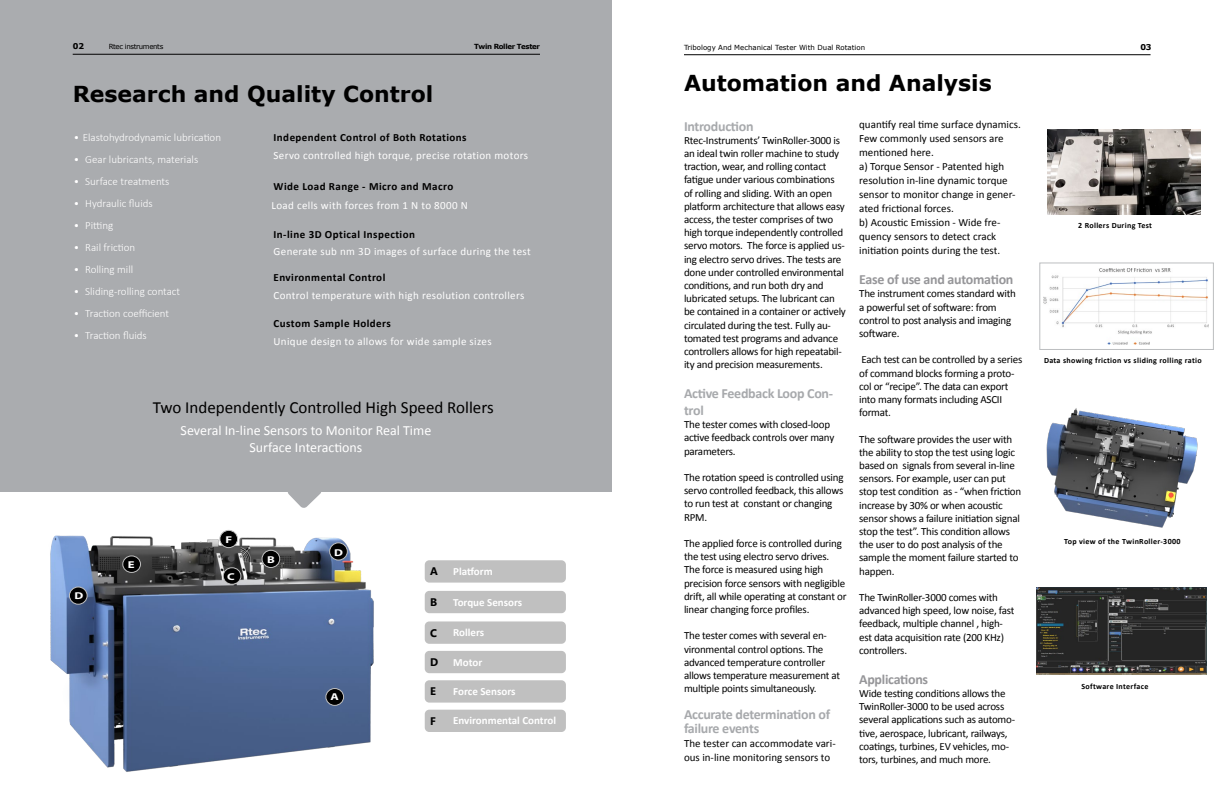
<style>
.page{position:relative;width:1224px;height:792px;background:#fff}
.page>*{position:absolute;margin:0;border:0;box-sizing:border-box;transform-origin:0 0}
.t1{font:700 22px "Verdana";color:#000}
.t2{font:17px "Calibri";color:#000}
.t3{font:700 14px/16.8px "Calibri";letter-spacing:-.02em;color:#a7a9ac}
.t4{font:14px/16.8px "Calibri";color:#fff;text-align:center}
.t5{font:700 14px "Calibri";letter-spacing:-.02em;color:#969699}
.t6{font:11px/13.2px "Calibri";letter-spacing:-.02em;color:#000}
.t7{font:11px/14px "Calibri";color:#000}
.t8{font:11px "Calibri";letter-spacing:.03em;color:#fff}
.t9{font:300 11px "Calibri";color:#fff}
.t10{font:700 11px "Calibri";letter-spacing:.04em;color:#000}
.t11{font:700 11px "Calibri";color:#fff}
.t12{font:700 11px "Segoe UI";color:#000}
.t13{font:700 10px "Myriad Pro";color:#fff;scale:1.28 1}
.t14{font:700 8px "Calibri";letter-spacing:.04em;color:#000}
.t15{font:700 8px "Verdana";color:#000}
.t16{font:7px "Verdana";color:#000}
.t17{font:700 7px "Verdana";letter-spacing:-.05em;color:#000}
.t18{font:7px "Verdana";letter-spacing:-.05em;color:#000}
</style>
<div class="page">
<img style="left:1047px;top:129px;width:153px;height:85px">
<img style="left:1046px;top:408px;width:152px;height:120px">
<img style="left:1043px;top:268px;width:166px;height:77px">
<div style="left:1040px;top:263px;width:174px;height:87px;border:1px solid #bcbec0"></div>
<img style="left:1037px;top:587px;width:169px;height:87px">
<hr style="left:684px;top:54px;width:467px;height:1px;background:#000">
<img style="left:50px;top:530px;width:324px;height:242px">
<div style="left:223px;top:568px;width:18px;height:16px;background:#000;border-radius:50%"></div>
<div style="left:223px;top:568px;width:18px;height:16px;border:1px solid #c0c0c0;border-radius:50%"></div>
<div style="left:69px;top:587px;width:18px;height:17px;background:#000;border-radius:50%"></div>
<div style="left:69px;top:587px;width:18px;height:17px;border:1px solid #c0c0c0;border-radius:50%"></div>
<div style="left:123px;top:556px;width:17px;height:16px;background:#000;border-radius:50%"></div>
<div style="left:123px;top:556px;width:18px;height:17px;border:1px solid #c0c0c0;border-radius:50%"></div>
<div style="left:220px;top:530px;width:18px;height:18px;background:#000;border-radius:50%"></div>
<div style="left:220px;top:530px;width:18px;height:18px;border:1px solid #c0c0c0;border-radius:50%"></div>
<div style="left:262px;top:550px;width:18px;height:18px;background:#000;border-radius:50%"></div>
<div style="left:262px;top:550px;width:18px;height:18px;border:1px solid #c0c0c0;border-radius:50%"></div>
<div style="left:326px;top:689px;width:18px;height:16px;background:#000;border-radius:50%"></div>
<div style="left:326px;top:688px;width:18px;height:18px;border:1px solid #c0c0c0;border-radius:50%"></div>
<div style="left:330px;top:543px;width:17px;height:17px;background:#000;border-radius:50%"></div>
<div style="left:329px;top:543px;width:19px;height:17px;border:1px solid #c0c0c0;border-radius:50%"></div>
<div style="left:425px;top:591px;width:141px;height:22px;background:#c0c0c0;border-radius:4px"></div>
<div style="left:425px;top:621px;width:141px;height:23px;background:#c0c0c0;border-radius:4px"></div>
<div style="left:425px;top:560px;width:141px;height:23px;background:#c0c0c0;border-radius:4px"></div>
<div style="left:425px;top:651px;width:141px;height:22px;background:#c0c0c0;border-radius:4px"></div>
<div style="left:425px;top:680px;width:141px;height:23px;background:#c0c0c0;border-radius:4px"></div>
<div style="left:425px;top:710px;width:141px;height:22px;background:#c0c0c0;border-radius:4px"></div>
<div style="left:0;top:0;width:612px;height:492px;background:#aaacaf"></div>
<hr style="left:73px;top:54px;width:467px;height:1px;background:#000">
<svg style="left:288px;top:492px;width:33px;height:16px"></svg>
<p class="t15" style="left:73px;top:41px;width:13px">02</p>
<p class="t18" style="left:109px;top:42px;width:56px">Rtec instruments</p>
<p class="t17" style="left:474px;top:42px;width:67px">Twin Roller Tester</p>
<h1 class="t1" style="left:73px;top:80px;width:362px">Research and Quality Control</h1>
<p class="t9" style="left:74px;top:131px;width:149px">• Elastohydrodynamic lubrication</p>
<p class="t9" style="left:74px;top:153px;width:126px">• Gear lubricants, materials</p>
<p class="t9" style="left:74px;top:175px;width:97px">• Surface treatments</p>
<p class="t9" style="left:74px;top:197px;width:81px">• Hydraulic fluids</p>
<p class="t9" style="left:74px;top:219px;width:41px">• Pitting</p>
<p class="t9" style="left:74px;top:241px;width:63px">• Rail friction</p>
<p class="t9" style="left:74px;top:263px;width:61px">• Rolling mill</p>
<p class="t9" style="left:74px;top:285px;width:108px">• Sliding-rolling contact</p>
<p class="t9" style="left:74px;top:307px;width:97px">• Traction coefficient</p>
<p class="t9" style="left:74px;top:329px;width:75px">• Traction fluids</p>
<p class="t10" style="left:274px;top:130px;width:195px">Independent Control of Both Rotations</p>
<p class="t10" style="left:274px;top:179px;width:181px">Wide Load Range - Micro and Macro</p>
<p class="t10" style="left:274px;top:226px;width:143px">In-line 3D Optical Inspection</p>
<p class="t10" style="left:274px;top:269px;width:113px">Environmental Control</p>
<p class="t10" style="left:274px;top:316px;width:119px">Custom Sample Holders</p>
<p class="t8" style="left:274px;top:148px;width:256px">Servo controlled high torque, precise rotation motors</p>
<p class="t8" style="left:271px;top:197px;width:198px">Load cells with forces from 1 N to 8000 N</p>
<p class="t8" style="left:274px;top:244px;width:259px">Generate sub nm 3D images of surface during the test</p>
<p class="t8" style="left:274px;top:287px;width:252px">Control temperature with high resolution controllers</p>
<p class="t8" style="left:274px;top:334px;width:220px">Unique design to allows for wide sample sizes</p>
<h2 class="t2" style="left:153px;top:395px;width:342px">Two Independently Controlled High Speed Rollers</h2>
<p class="t4" style="left:181px;top:422px;width:252px">Several In-line Sensors to Monitor Real Time<br>Surface Interactions</p>
<p class="t13" style="left:74px;top:589px;width:8px">D</p>
<p class="t13" style="left:128px;top:558px;width:7px">E</p>
<p class="t13" style="left:225px;top:533px;width:7px">F</p>
<p class="t13" style="left:227px;top:570px;width:7px">C</p>
<p class="t13" style="left:267px;top:553px;width:8px">B</p>
<p class="t13" style="left:334px;top:546px;width:8px">D</p>
<p class="t13" style="left:331px;top:690px;width:8px">A</p>
<p class="t12" style="left:430px;top:565px;width:9px">A</p>
<p class="t11" style="left:453px;top:563px;width:41px">Platform</p>
<p class="t12" style="left:430px;top:596px;width:9px">B</p>
<p class="t11" style="left:453px;top:594px;width:71px">Torque Sensors</p>
<p class="t12" style="left:430px;top:626px;width:8px">C</p>
<p class="t11" style="left:453px;top:625px;width:33px">Rollers</p>
<p class="t12" style="left:430px;top:656px;width:10px">D</p>
<p class="t11" style="left:453px;top:654px;width:31px">Motor</p>
<p class="t12" style="left:430px;top:685px;width:7px">E</p>
<p class="t11" style="left:453px;top:683px;width:64px">Force Sensors</p>
<p class="t12" style="left:430px;top:715px;width:7px">F</p>
<p class="t11" style="left:453px;top:713px;width:104px">Environmental Control</p>
<p class="t16" style="left:684px;top:43px;width:183px">Tribology And Mechanical Tester With Dual Rotation</p>
<p class="t15" style="left:1140px;top:42px;width:12px">03</p>
<h1 class="t1" style="left:684px;top:69px;width:309px">Automation and Analysis</h1>
<p class="t3" style="left:684px;top:117px;width:71px">Introduction</p>
<p class="t6" style="left:684px;top:133px;width:163px">Rtec-Instruments’ TwinRoller-3000 is an ideal twin roller machine to study traction, wear, and rolling contact fatigue under various combinations of rolling and sliding. With an open platform architecture that allows easy access, the tester comprises of two high torque independently controlled servo motors. The force is applied us&shy;ing electro servo drives. The tests are done under controlled environmental conditions, and run both dry and lubricated setups. The lubricant can be contained in a container or actively circulated during the test. Fully au&shy;tomated test programs and advance controllers allows for high repeatabil&shy;ity and precision measurements.</p>
<p class="t3" style="left:684px;top:385px;width:151px">Active Feedback Loop Con&shy;trol</p>
<p class="t6" style="left:684px;top:418px;width:152px">The tester comes with closed-loop active feedback controls over many parameters.</p>
<p class="t6" style="left:684px;top:470px;width:161px">The rotation speed is controlled using servo controlled feedback, this allows to run test at constant or changing<br>RPM.</p>
<p class="t6" style="left:684px;top:536px;width:164px">The applied force is controlled during the test using electro servo drives.<br>The force is measured using high precision force sensors with negligible drift, all while operating at constant or linear changing force profiles.</p>
<p class="t6" style="left:684px;top:629px;width:158px">The tester comes with several en&shy;vironmental control options. The advanced temperature controller allows temperature measurement at multiple points simultaneously.</p>
<p class="t3" style="left:684px;top:707px;width:148px;line-height:14px">Accurate determination of failure events</p>
<p class="t7" style="left:684px;top:736px;width:153px">The tester can accommodate vari&shy;ous in-line monitoring sensors to</p>
<p class="t7" style="left:859px;top:117px;width:163px">quantify real time surface dynamics.<br>Few commonly used sensors are mentioned here.<br>a) Torque Sensor - Patented high resolution in-line dynamic torque sensor to monitor change in gener&shy;ated frictional forces.<br>b) Acoustic Emission - Wide fre&shy;quency sensors to detect crack initiation points during the test.</p>
<p class="t5" style="left:859px;top:270px;width:156px">Ease of use and automation</p>
<p class="t6" style="left:859px;top:287px;width:158px">The instrument comes standard with a powerful set of software: from control to post analysis and imaging software.</p>
<p class="t6" style="left:859px;top:353px;width:165px">Each test can be controlled by a series of command blocks forming a proto&shy;col or “recipe”. The data can export into many formats including ASCII format.</p>
<p class="t6" style="left:859px;top:432px;width:164px">The software provides the user with the ability to stop the test using logic based on signals from several in-line sensors. For example, user can put stop test condition as - “when friction increase by 30% or when acoustic sensor shows a failure initiation signal stop the test”. This condition allows the user to do post analysis of the sample the moment failure started to happen.</p>
<p class="t6" style="left:859px;top:590px;width:157px">The TwinRoller-3000 comes with advanced high speed, low noise, fast feedback, multiple channel , high&shy;est data acquisition rate (200 KHz) controllers.</p>
<p class="t5" style="left:859px;top:669px;width:70px">Applications</p>
<p class="t6" style="left:859px;top:686px;width:157px">Wide testing conditions allows the TwinRoller-3000 to be used across several applications such as automo&shy;tive, aerospace, lubricant, railways, coatings, turbines, EV vehicles, mo&shy;tors, turbines, and much more.</p>
<p class="t14" style="left:1078px;top:219px;width:75px">2 Rollers During Test</p>
<p class="t14" style="left:1044px;top:355px;width:159px">Data showing friction vs sliding rolling ratio</p>
<p class="t14" style="left:1064px;top:536px;width:118px">Top view of the TwinRoller-3000</p>
<p class="t14" style="left:1082px;top:681px;width:68px">Software Interface</p>
</div>
